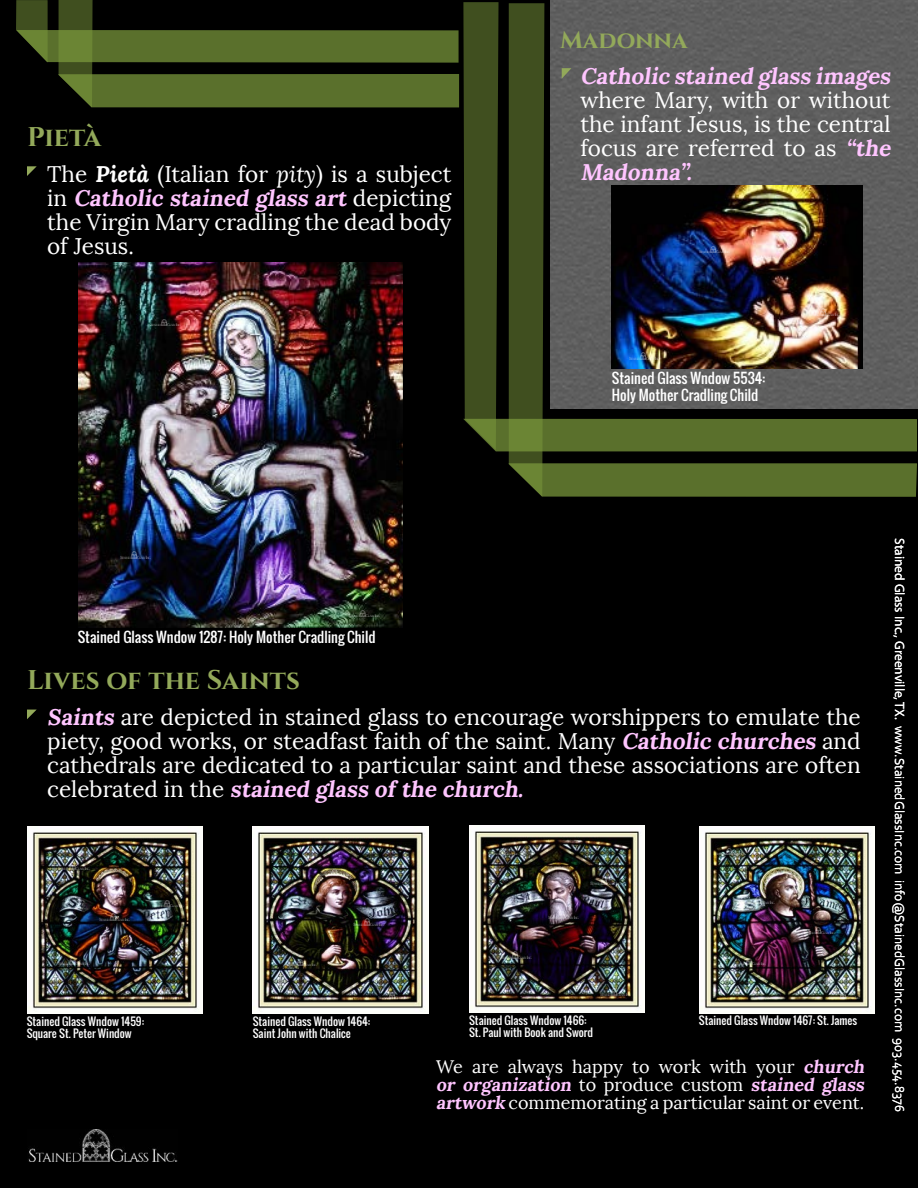
<style>
.page{position:relative;width:918px;height:1188px;background:#000}
.page>*{position:absolute;margin:0;border:0;box-sizing:border-box;transform-origin:0 0}
.t1{font:700 27px "Cinzel";color:#93a95a}
.t2{font:700 24px "Cinzel";color:#93a95a}
.t3{font:22.5px/24px "Lora";color:#fff;text-align:justify}
.t4{font:700 22.5px "Lora";color:#ffc5ff}
.t5{font:18px/18px "Lora";color:#fff;text-align:justify}
.t6{font:13.8px/16.2px "Oswald";color:#fff}
.t7{font:13.5px "Corbel";color:#fff}
.t8{font:10.65px/12.6px "Oswald";color:#fff}
.s1{font-weight:700;font-style:italic}
.s2{font-style:italic}
.s3{font-weight:700;color:#ffc5ff}
.s4{font-family:"Myriad Pro"}
</style>
<div class="page">
<img style="left:28px;top:1130px;width:150px;height:31px">
<svg style="left:27px;top:710px;width:9px;height:9px"></svg>
<img style="left:79px;top:497px;width:323px;height:130px">
<img style="left:27px;top:827px;width:176px;height:186px">
<img style="left:253px;top:827px;width:175px;height:186px">
<img style="left:469px;top:826px;width:176px;height:186px">
<img style="left:699px;top:827px;width:176px;height:186px">
<svg style="left:16px;top:0;width:901px;height:497px"></svg>
<img style="left:612px;top:186px;width:251px;height:182px">
<img style="left:59px;top:862px;width:30px;height:7px">
<img style="left:100px;top:913px;width:30px;height:7px">
<img style="left:59px;top:957px;width:30px;height:7px">
<img style="left:154px;top:900px;width:30px;height:7px">
<img style="left:154px;top:987px;width:30px;height:7px">
<img style="left:287px;top:959px;width:30px;height:7px">
<img style="left:320px;top:869px;width:30px;height:7px">
<img style="left:353px;top:919px;width:30px;height:6px">
<img style="left:379px;top:992px;width:30px;height:7px">
<img style="left:488px;top:848px;width:30px;height:7px">
<img style="left:549px;top:912px;width:30px;height:7px">
<img style="left:590px;top:878px;width:30px;height:6px">
<img style="left:502px;top:951px;width:30px;height:7px">
<img style="left:600px;top:989px;width:30px;height:6px">
<img style="left:716px;top:848px;width:30px;height:7px">
<img style="left:745px;top:897px;width:30px;height:7px">
<img style="left:804px;top:927px;width:30px;height:7px">
<img style="left:736px;top:958px;width:30px;height:7px">
<img style="left:829px;top:992px;width:30px;height:7px">
<img style="left:121px;top:552px;width:30px;height:7px">
<img style="left:203px;top:463px;width:30px;height:7px">
<img style="left:234px;top:353px;width:30px;height:6px">
<img style="left:150px;top:319px;width:30px;height:7px">
<img style="left:629px;top:353px;width:30px;height:6px">
<img style="left:810px;top:309px;width:30px;height:7px">
<img style="left:699px;top:246px;width:31px;height:7px">
<img style="left:349px;top:610px;width:30px;height:7px">
<p class="t1" style="left:27px;top:120px;width:76px">Pietà</p>
<p class="t3" style="left:47px;top:162px;width:406px">The <span class="s1">Pietà</span> (Italian for <span class="s2">pity</span>) is a subject i n <span class="s3">Catholic stained glass art</span> d e p i c t i n g the Virgin Mary cradling the dead body of Jesus.</p>
<p class="t2" style="left:560px;top:25px;width:129px">Madonna</p>
<p class="t4" style="left:580px;top:61px;width:316px">Catholic stained glass images</p>
<p class="t3" style="left:580px;top:88px;width:316px;text-align:left">where Mary, with or without the infant Jesus, is the central focus are referred to as <span class="s3">“the<br>Madonna”.</span></p>
<p class="t6" style="left:612px;top:370px;width:155px">Stained Glass Wndow 5534:<br>Holy Mother Cradling Child</p>
<p class="t6" style="left:78px;top:629px;width:299px">Stained Glass Wndow 1287: Holy Mother Cradling Child</p>
<p class="t1" style="left:27px;top:664px;width:274px">Lives of the Saints</p>
<p class="t3" style="left:47px;top:706px;width:815px"><span class="s3">Saints</span> are depicted in stained glass to encourage worshippers to emulate the piety, good works, or steadfast faith of the saint. Many <span class="s3">Catholic churches</span> and cathedrals are dedicated to a particular saint and these associations are often c e l e b r a t e d i n t h e <span class="s3">stained glass of the church.</span></p>
<p class="t8" style="left:27px;top:1015px;width:119px">Stained Glass Wndow 1459:<br>Square St. Peter Window</p>
<p class="t8" style="left:253px;top:1015px;width:119px">Stained Glass Wndow 1464:<br>Saint John with Chalice</p>
<p class="t8" style="left:469px;top:1014px;width:126px">Stained Glass Wndow 1466:<br>St. Paul with Book and Sword</p>
<p class="t8" style="left:699px;top:1014px;width:160px">Stained Glass Wndow 1467: St. James</p>
<p class="t5" style="left:436px;top:1057px;width:433px">We are always happy to work with your <span class="s3">church or organization</span> t o p r o d u c e c u s t o m <span class="s3">stained glass artwork</span> commemorating a particular saint or event.</p>
<p class="t7" style="left:908px;top:538px;width:575px;rotate:90deg"><span class="s4">Stained Glass Inc., Greenville, TX.</span> www.StainedGlassInc.com info@StainedGlassInc.com 903.454.8376</p>
</div>
